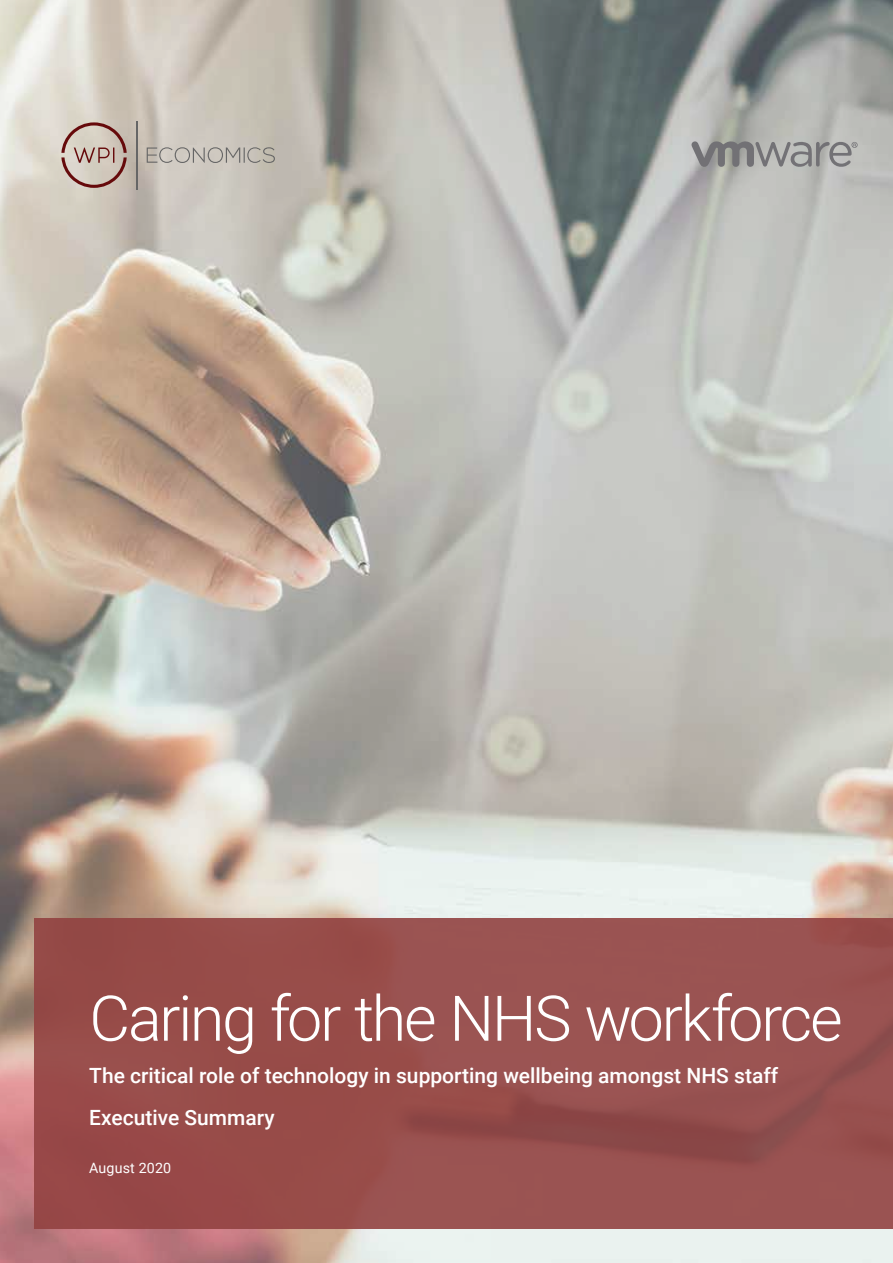
<style>
.page{position:relative;width:893px;height:1263px;background:#fff}
.page>*{position:absolute;margin:0;border:0;box-sizing:border-box;transform-origin:0 0}
.t1{font:300 63px "Roboto";letter-spacing:-.035em;color:#fff}
.t2{font:500 21px/42px "Roboto";color:#fff}
.t3{font:14.25px "Roboto";letter-spacing:.01em;color:#fff}
</style>
<div class="page">
<img style="left:0;top:0;width:893px;height:1263px">
<div style="left:34px;top:918px;width:859px;height:311px;background:#994f4d"></div>
<hr style="left:137px;top:121px;width:1px;height:68px;background:#666">
<svg style="left:147px;top:147px;width:128px;height:16px"></svg>
<svg style="left:61px;top:122px;width:66px;height:66px"></svg>
<svg style="left:691px;top:141px;width:167px;height:26px"></svg>
<h1 class="t1" style="left:89px;top:974px;width:755px">Caring for the NHS workforce</h1>
<p class="t2" style="left:89px;top:1053px;width:690px">The critical role of technology in supporting wellbeing amongst NHS staff<br>Executive Summary</p>
<p class="t3" style="left:89px;top:1158px;width:83px">August 2020</p>
</div>
